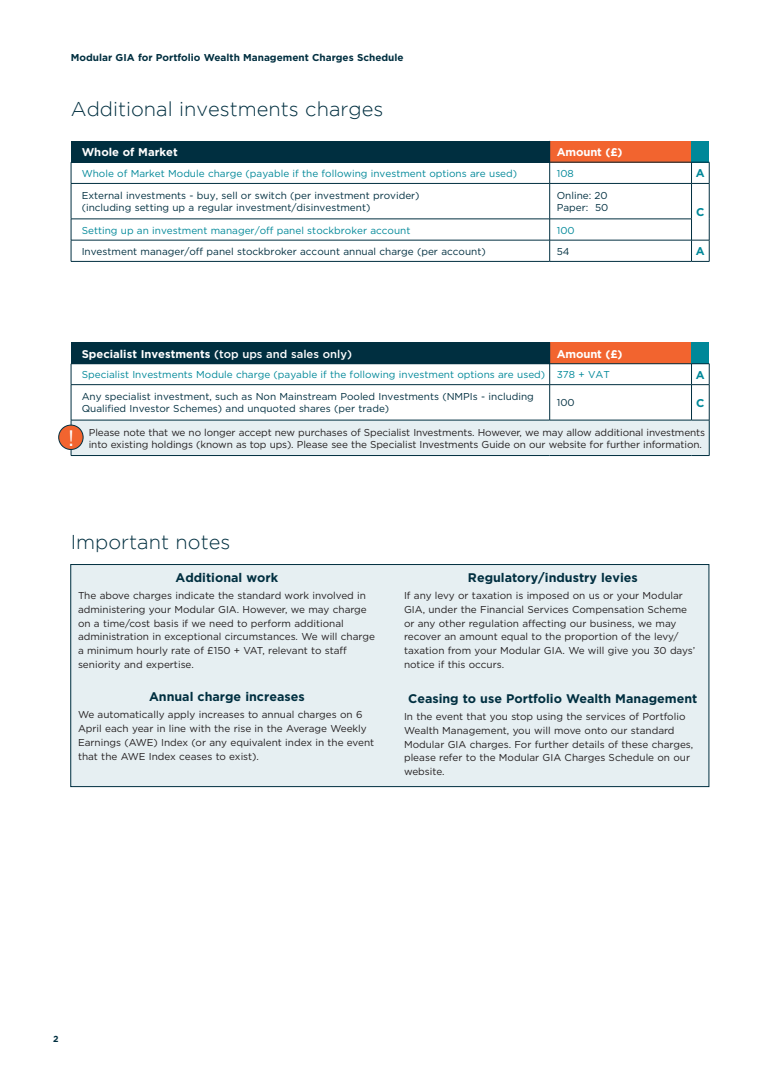
<style>
.page{position:relative;width:780px;height:1088px;background:#fff}
.page>*{position:absolute;margin:0;border:0;box-sizing:border-box;transform-origin:0 0}
.t1{font:22.38px "Gotham";color:#fff}
.t2{font:300 20px "Gotham";color:#002f40}
.t3{font:700 12.5px "Gotham";color:#002f40}
.t4{font:700 11.25px "Gotham";color:#fff}
.t5{font:700 11.25px "Gotham";color:#089}
.t6{font:10px/13.8px "Gotham";color:#231f20}
.t7{font:10px/12px "Gotham";color:#002f40}
.t8{font:10px "Gotham";color:#089}
.t9{font:700 10px "Gotham";color:#002f40}
.t10{font:700 8.75px "Gotham";color:#002f40}
.s1{font-weight:500}
</style>
<div class="page">
<div style="left:71px;top:141px;width:478px;height:21px;background:#002f40"></div>
<div style="left:549px;top:141px;width:142px;height:21px;background:#f2642f"></div>
<div style="left:691px;top:141px;width:18px;height:21px;background:#089"></div>
<hr style="left:71px;top:162px;width:478px;height:1px;background:#002f40">
<svg style="left:71px;top:163px;width:1px;height:20px"></svg>
<hr style="left:549px;top:162px;width:142px;height:1px;background:#002f40">
<svg style="left:549px;top:141px;width:1px;height:42px"></svg>
<hr style="left:71px;top:183px;width:478px;height:1px;background:#002f40">
<hr style="left:71px;top:184px;width:1px;height:35px;background:#002f40">
<hr style="left:549px;top:183px;width:142px;height:1px;background:#002f40">
<hr style="left:549px;top:184px;width:1px;height:35px;background:#002f40">
<svg style="left:691px;top:162px;width:19px;height:22px"></svg>
<hr style="left:691px;top:184px;width:1px;height:35px;background:#002f40">
<hr style="left:709px;top:184px;width:1px;height:35px;background:#002f40">
<hr style="left:71px;top:219px;width:478px;height:1px;background:#002f40">
<hr style="left:549px;top:219px;width:142px;height:1px;background:#002f40">
<hr style="left:71px;top:240px;width:478px;height:1px;background:#002f40">
<svg style="left:71px;top:219px;width:1px;height:42px"></svg>
<hr style="left:549px;top:240px;width:142px;height:1px;background:#002f40">
<svg style="left:549px;top:219px;width:1px;height:42px"></svg>
<hr style="left:71px;top:261px;width:478px;height:1px;background:#002f40">
<hr style="left:549px;top:261px;width:142px;height:1px;background:#002f40">
<svg style="left:691px;top:219px;width:19px;height:43px"></svg>
<div style="left:71px;top:342px;width:478px;height:22px;background:#002f40"></div>
<div style="left:549px;top:342px;width:142px;height:22px;background:#f2642f"></div>
<div style="left:691px;top:342px;width:18px;height:22px;background:#089"></div>
<div style="left:71px;top:420px;width:638px;height:35px;background:#e6eff2"></div>
<svg style="left:71px;top:364px;width:1px;height:20px"></svg>
<hr style="left:549px;top:363px;width:142px;height:1px;background:#002f40">
<svg style="left:549px;top:342px;width:1px;height:42px"></svg>
<hr style="left:71px;top:384px;width:478px;height:1px;background:#002f40">
<hr style="left:71px;top:385px;width:1px;height:35px;background:#002f40">
<hr style="left:549px;top:384px;width:142px;height:1px;background:#002f40">
<hr style="left:549px;top:385px;width:1px;height:35px;background:#002f40">
<svg style="left:691px;top:363px;width:19px;height:22px"></svg>
<hr style="left:691px;top:385px;width:1px;height:35px;background:#002f40">
<hr style="left:709px;top:385px;width:1px;height:35px;background:#002f40">
<hr style="left:71px;top:420px;width:478px;height:1px;background:#002f40">
<hr style="left:71px;top:420px;width:1px;height:35px;background:#002f40">
<hr style="left:549px;top:420px;width:142px;height:1px;background:#002f40">
<svg style="left:691px;top:420px;width:18px;height:1px"></svg>
<hr style="left:709px;top:420px;width:1px;height:35px;background:#002f40">
<hr style="left:71px;top:455px;width:478px;height:1px;background:#002f40">
<hr style="left:549px;top:455px;width:142px;height:1px;background:#002f40">
<svg style="left:691px;top:455px;width:18px;height:1px"></svg>
<div style="left:59px;top:425px;width:24px;height:24px;background:#f2642f;border-radius:50%"></div>
<div style="left:58px;top:425px;width:25px;height:25px;border:1px solid #002f40;border-radius:50%"></div>
<div style="left:71px;top:564px;width:638px;height:222px;background:#e6eff2"></div>
<div style="left:71px;top:564px;width:638px;height:223px;border:1px solid #002f40"></div>
<p class="t9" style="left:71px;top:51px;width:334px">Modular GIA for Portfolio Wealth Management Charges Schedule</p>
<h2 class="t2" style="left:71px;top:98px;width:314px">Additional investments charges</h2>
<p class="t4" style="left:82px;top:145px;width:97px">Whole of Market</p>
<p class="t4" style="left:556px;top:145px;width:67px">Amount (£)</p>
<p class="t8" style="left:82px;top:167px;width:437px">Whole of Market Module charge (payable if the following investment options are used)</p>
<p class="t8" style="left:556px;top:167px;width:19px">108</p>
<p class="t5" style="left:696px;top:166px;width:10px">A</p>
<p class="t7" style="left:82px;top:189px;width:339px">External investments - buy, sell or switch (per investment provider) (including setting up a regular investment/disinvestment)</p>
<p class="t7" style="left:556px;top:189px;width:53px">Online: 20<br>Paper: 50</p>
<p class="t5" style="left:696px;top:205px;width:10px">C</p>
<p class="t8" style="left:82px;top:224px;width:330px">Setting up an investment manager/off panel stockbroker account</p>
<p class="t8" style="left:556px;top:224px;width:19px">100</p>
<p class="t7" style="left:82px;top:245px;width:405px">Investment manager/off panel stockbroker account annual charge (per account)</p>
<p class="t7" style="left:556px;top:245px;width:14px">54</p>
<p class="t5" style="left:696px;top:244px;width:10px">A</p>
<p class="t4" style="left:82px;top:346px;width:272px">Specialist Investments <span class="s1">(top ups and sales only)</span></p>
<p class="t4" style="left:556px;top:346px;width:67px">Amount (£)</p>
<p class="t8" style="left:82px;top:368px;width:529px">Specialist Investments Module charge (payable if the following investment options are used) 378 + VAT</p>
<p class="t5" style="left:696px;top:367px;width:10px">A</p>
<p class="t7" style="left:82px;top:391px;width:453px">Any specialist investment, such as Non Mainstream Pooled Investments (NMPIs - including<br>Qualified Investor Schemes) and unquoted shares (per trade)</p>
<p class="t7" style="left:556px;top:397px;width:19px">100</p>
<p class="t5" style="left:696px;top:395px;width:10px">C</p>
<p class="t6" style="left:89px;top:425px;width:618px">Please note that we no longer accept new purchases of Specialist Investments. However, we may allow additional investments</p>
<h1 class="t1" style="left:68px;top:424px;width:8px">!</h1>
<p class="t6" style="left:89px;top:437px;width:614px">into existing holdings (known as top ups). Please see the Specialist Investments Guide on our website for further information.</p>
<h2 class="t2" style="left:71px;top:531px;width:161px">Important notes</h2>
<p class="t3" style="left:175px;top:569px;width:104px">Additional work</p>
<p class="t6" style="left:78px;top:588px;width:298px">The above charges indicate the standard work involved in administering your Modular GIA. However, we may charge on a time/cost basis if we need to perform additional administration in exceptional circumstances. We will charge a minimum hourly rate of £150 + VAT, relevant to staff seniority and expertise.</p>
<p class="t3" style="left:149px;top:688px;width:157px">Annual charge increases</p>
<p class="t6" style="left:78px;top:708px;width:298px">We automatically apply increases to annual charges on 6<br>April each year in line with the rise in the Average Weekly Earnings (AWE) Index (or any equivalent index in the event that the AWE Index ceases to exist).</p>
<p class="t3" style="left:468px;top:569px;width:171px">Regulatory/industry levies</p>
<p class="t6" style="left:404px;top:588px;width:293px">If any levy or taxation is imposed on us or your Modular GIA, under the Financial Services Compensation Scheme or any other regulation affecting our business, we may recover an amount equal to the proportion of the levy/ taxation from your Modular GIA. We will give you 30 days’ notice if this occurs.</p>
<p class="t3" style="left:408px;top:690px;width:290px">Ceasing to use Portfolio Wealth Management</p>
<p class="t6" style="left:404px;top:709px;width:291px">In the event that you stop using the services of Portfolio Wealth Management, you will move onto our standard Modular GIA charges. For further details of these charges, please refer to the Modular GIA Charges Schedule on our website.</p>
<p class="t10" style="left:53px;top:1033px;width:7px">2</p>
</div>
